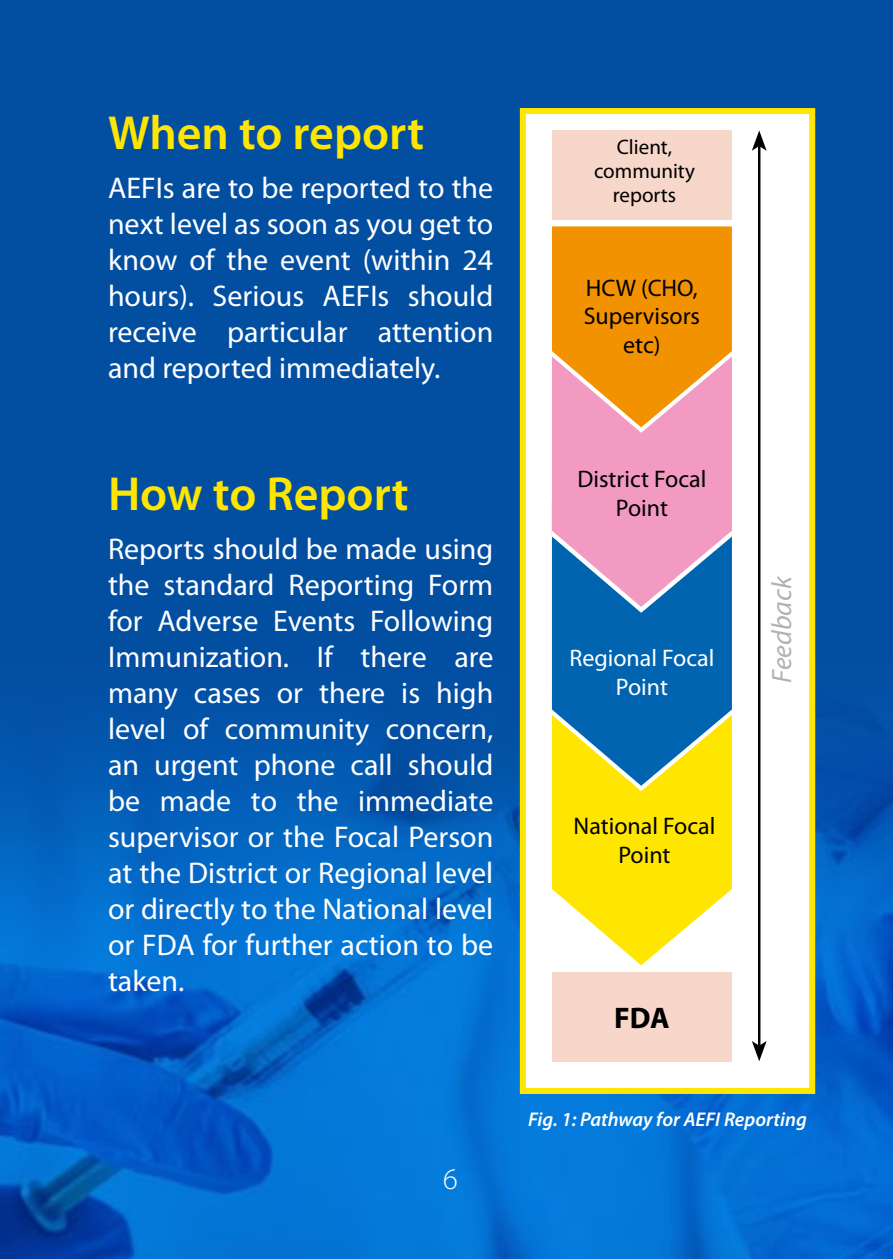
<style>
.page{position:relative;width:893px;height:1259px;background:#fff}
.page>*{position:absolute;margin:0;border:0;box-sizing:border-box;transform-origin:0 0}
.t1{font:600 48px "Myriad Pro";color:#ffe600}
.t2{font:30px/36px "Myriad Pro";color:#fff;text-align:justify}
.t3{font:300 30px "Myriad Pro";color:#fff}
.t4{font:700 29.7px "Myriad Pro";color:#000}
.t5{font:italic 27.9px "Myriad Pro";color:#b3b2b2}
.t6{font:24px/28.8px "Myriad Pro";color:#000;text-align:center}
.t7{font:24px/28.8px "Myriad Pro";color:#fff;text-align:center}
.t8{font:21px/24px "Myriad Pro";color:#000;text-align:center}
.t9{font:italic 600 19.8px "Myriad Pro";color:#fff}
</style>
<div class="page">
<img style="left:0;top:0;width:893px;height:1259px">
<div style="left:520px;top:108px;width:295px;height:986px;background:#fff;border:6px solid #ffe600"></div>
<svg style="left:552px;top:791px;width:180px;height:174px;fill:#ffe600"></svg>
<svg style="left:552px;top:786px;width:180px;height:5px"></svg>
<svg style="left:552px;top:613px;width:180px;height:173px;fill:#0064b0"></svg>
<svg style="left:552px;top:607px;width:180px;height:6px"></svg>
<svg style="left:552px;top:433px;width:180px;height:174px;fill:#f29ac2"></svg>
<div style="left:552px;top:971px;width:180px;height:90px;background:#f6d7ca"></div>
<svg style="left:552px;top:226px;width:180px;height:207px"></svg>
<div style="left:552px;top:130px;width:180px;height:90px;background:#f6d7ca"></div>
<hr style="left:758px;top:146px;width:2px;height:899px;background:#000">
<svg style="left:752px;top:1041px;width:15px;height:20px"></svg>
<svg style="left:752px;top:130px;width:15px;height:21px"></svg>
<h1 class="t1" style="left:108px;top:106px;width:318px">When to report</h1>
<p class="t2" style="left:108px;top:171px;width:387px">AEFIs are to be reported to the next level as soon as you get to know of the event (within 24 hours). Serious AEFIs should receive particular attention and reported immediately.</p>
<h1 class="t1" style="left:108px;top:467px;width:302px">How to Report</h1>
<p class="t2" style="left:108px;top:531px;width:387px">Reports should be made using the standard Reporting Form for Adverse Events Following Immunization. If there are many cases or there is high level of community concern, an urgent phone call should be made to the immediate supervisor or the Focal Person at the District or Regional level or directly to the National level or FDA for further action to be taken.</p>
<p class="t3" style="left:443px;top:1162px;width:16px">6</p>
<p class="t8" style="left:594px;top:135px;width:103px">Client, community reports</p>
<p class="t6" style="left:584px;top:274px;width:118px">HCW (CHO,<br>Supervisors etc)</p>
<p class="t6" style="left:577px;top:465px;width:130px">District Focal<br>Point</p>
<p class="t7" style="left:569px;top:644px;width:146px">Regional Focal<br>Point</p>
<p class="t6" style="left:574px;top:812px;width:143px">National Focal<br>Point</p>
<p class="t4" style="left:614px;top:1001px;width:57px">FDA</p>
<p class="t5" style="left:767px;top:682px;width:108px;rotate:-90deg">Feedback</p>
<p class="t9" style="left:528px;top:1108px;width:280px">Fig. 1: Pathway for AEFI Reporting</p>
</div>
